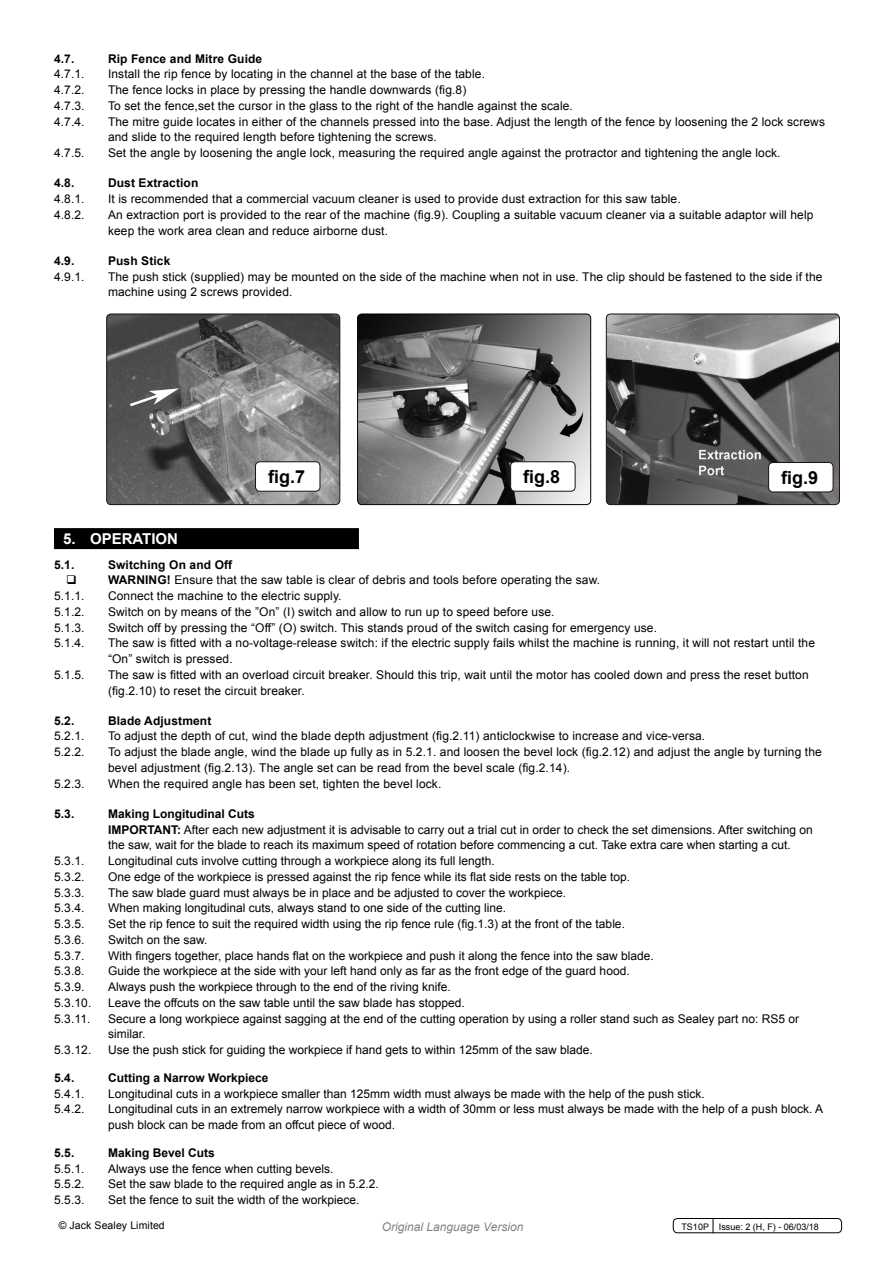
<style>
.page{position:relative;width:893px;height:1263px;background:#fff}
.page>*{position:absolute;margin:0;border:0;box-sizing:border-box;transform-origin:0 0}
.t1{font:700 18px "Arial";color:#000}
.t2{font:700 15px "Arial";color:#fff}
.t3{font:12px/15.8px "Arial";letter-spacing:.01em;color:#000}
.t4{font:700 12px "Arial";letter-spacing:.01em;color:#000}
.t5{font:italic 12px "Arial";color:#808285}
.t6{font:10.5px "Arial";letter-spacing:.01em;color:#000}
.t7{font:9px "Arial";color:#000}
.s1{font-weight:700}
</style>
<div class="page">
<div style="left:54px;top:528px;width:305px;height:21px;background:#000"></div>
<img style="left:107px;top:314px;width:233px;height:191px">
<div style="left:106px;top:314px;width:234px;height:191px;border:1px solid #230d10;border-radius:4px"></div>
<div style="left:255px;top:462px;width:65px;height:29px;background:#fff;border-radius:4px"></div>
<div style="left:255px;top:461px;width:65px;height:31px;border:1px solid #230d10;border-radius:4px"></div>
<img style="left:358px;top:314px;width:233px;height:191px">
<div style="left:357px;top:314px;width:234px;height:191px;border:1px solid #000;border-radius:4px"></div>
<div style="left:511px;top:462px;width:64px;height:29px;background:#fff;border-radius:4px"></div>
<div style="left:510px;top:461px;width:65px;height:31px;border:1px solid #230d10;border-radius:4px"></div>
<img style="left:606px;top:314px;width:233px;height:191px">
<div style="left:606px;top:314px;width:234px;height:191px;border:1px solid #230d10;border-radius:4px"></div>
<div style="left:769px;top:462px;width:64px;height:30px;background:#fff;border-radius:4px"></div>
<div style="left:768px;top:462px;width:65px;height:30px;border:1px solid #230d10;border-radius:4px"></div>
<div style="left:673px;top:1218px;width:169px;height:15px;border:1px solid #000;border-radius:4px"></div>
<svg style="left:713px;top:1218px;width:1px;height:15px"></svg>
<p class="t4" style="left:54px;top:51px;width:22px">4.7.</p>
<p class="t4" style="left:108px;top:51px;width:156px">Rip Fence and Mitre Guide</p>
<p class="t3" style="left:54px;top:67px;width:41px">4.7.1. I</p>
<p class="t3" style="left:111px;top:67px;width:375px">nstall the rip fence by locating in the channel at the base of the table.</p>
<p class="t3" style="left:54px;top:82px;width:32px">4.7.2.</p>
<p class="t3" style="left:108px;top:82px;width:360px">The fence locks in place by pressing the handle downwards (fig.8)</p>
<p class="t3" style="left:54px;top:98px;width:43px">4.7.3. T</p>
<p class="t3" style="left:114px;top:98px;width:460px">o set the fence,set the cursor in the glass to the right of the handle against the scale.</p>
<p class="t3" style="left:54px;top:114px;width:43px">4.7.4. T</p>
<p class="t3" style="left:108px;top:114px;width:718px;text-indent:7px">he mitre guide locates in either of the channels pressed into the base. Adjust the length of the fence by loosening the 2 lock screws and slide to the required length before tightening the screws.</p>
<p class="t3" style="left:54px;top:145px;width:43px">4.7.5. S</p>
<p class="t3" style="left:116px;top:145px;width:666px">et the angle by loosening the angle lock, measuring the required angle against the protractor and tightening the angle lock.</p>
<p class="t4" style="left:54px;top:175px;width:22px">4.8.</p>
<p class="t4" style="left:108px;top:175px;width:92px">Dust Extraction</p>
<p class="t3" style="left:54px;top:191px;width:41px">4.8.1. I</p>
<p class="t3" style="left:111px;top:191px;width:571px">t is recommended that a commercial vacuum cleaner is used to provide dust extraction for this saw table.</p>
<p class="t3" style="left:54px;top:207px;width:32px">4.8.2.</p>
<p class="t3" style="left:108px;top:207px;width:707px">An extraction port is provided to the rear of the machine (fig.9). Coupling a suitable vacuum cleaner via a suitable adaptor will help keep the work area clean and reduce airborne dust.</p>
<p class="t4" style="left:54px;top:253px;width:22px">4.9.</p>
<p class="t4" style="left:108px;top:253px;width:64px">Push Stick</p>
<p class="t3" style="left:54px;top:269px;width:43px">4.9.1. T</p>
<p class="t3" style="left:108px;top:269px;width:716px;text-indent:7px">he push stick (supplied) may be mounted on the side of the machine when not in use. The clip should be fastened to the side if the machine using 2 screws provided.</p>
<h1 class="t1" style="left:268px;top:464px;width:39px">fig.7</h1>
<h1 class="t1" style="left:523px;top:464px;width:39px">fig.8</h1>
<h1 class="t1" style="left:781px;top:465px;width:39px">fig.9</h1>
<p class="t2" style="left:63px;top:529px;width:98px">5. operation</p>
<p class="t4" style="left:54px;top:556px;width:39px">5.1. S</p>
<p class="t3" style="left:108px;top:557px;width:494px;text-indent:8px"><span class="s1">witching On and Off<br>WARNING!</span> Ensure that the saw table is clear of debris and tools before operating the saw.</p>
<p class="t3" style="left:54px;top:588px;width:43px">5.1.1. C</p>
<p class="t3" style="left:117px;top:588px;width:226px">onnect the machine to the electric supply.</p>
<p class="t3" style="left:54px;top:604px;width:43px">5.1.2. S</p>
<p class="t3" style="left:116px;top:604px;width:440px">witch on by means of the ”On” (I ) switch and allow to run up to speed before use.</p>
<p class="t3" style="left:54px;top:620px;width:43px">5.1.3. S</p>
<p class="t3" style="left:116px;top:620px;width:542px">witch off by pressing the “Off” (O) switch. This stands proud of the switch casing for emergency use.</p>
<p class="t3" style="left:54px;top:635px;width:32px">5.1.4.</p>
<p class="t3" style="left:108px;top:635px;width:708px">The saw is fitted with a no-voltage-release switch: if the electric supply fails whilst the machine is running, it will not restart until the “On” switch is pressed.</p>
<p class="t3" style="left:54px;top:667px;width:32px">5.1.5.</p>
<p class="t3" style="left:108px;top:667px;width:702px">The saw is fitted with an overload circuit breaker. Should this trip, wait until the motor has cooled down and press the reset button (fig.2.10) to reset the circuit breaker.</p>
<p class="t4" style="left:54px;top:712px;width:39px">5.2. B</p>
<p class="t4" style="left:117px;top:712px;width:96px">lade Adjustment</p>
<p class="t3" style="left:54px;top:728px;width:32px">5.2.1.</p>
<p class="t3" style="left:108px;top:728px;width:599px">To adjust the depth of cut, wind the blade depth adjustment (fig.2.11) anticlockwise to increase and vice-versa.</p>
<p class="t3" style="left:54px;top:744px;width:32px">5.2.2.</p>
<p class="t3" style="left:108px;top:744px;width:715px">To adjust the blade angle, wind the blade up fully as in 5.2.1. and loosen the bevel lock (fig.2.12) and adjust the angle by turning the bevel adjustment (fig.2.13). The angle set can be read from the bevel scale (fig.2.14).</p>
<p class="t3" style="left:54px;top:776px;width:32px">5.2.3.</p>
<p class="t3" style="left:108px;top:776px;width:335px">When the required angle has been set, tighten the bevel lock.</p>
<p class="t4" style="left:54px;top:806px;width:40px">5.3. M</p>
<p class="t3" style="left:108px;top:806px;width:706px;text-indent:10px"><span class="s1">aking Longitudinal Cuts<br>IMPORTANT:</span> After each new adjustment it is advisable to carry out a trial cut in order to check the set dimensions. After switching on the saw, wait for the blade to reach its maximum speed of rotation before commencing a cut. Take extra care when starting a cut.</p>
<p class="t3" style="left:54px;top:853px;width:43px">5.3.1. L</p>
<p class="t3" style="left:115px;top:853px;width:382px">ongitudinal cuts involve cutting through a workpiece along its full length.</p>
<p class="t3" style="left:54px;top:869px;width:43px">5.3.2. O</p>
<p class="t3" style="left:117px;top:869px;width:514px">ne edge of the workpiece is pressed against the rip fence while its flat side rests on the table top.</p>
<p class="t3" style="left:54px;top:885px;width:43px">5.3.3. T</p>
<p class="t3" style="left:115px;top:885px;width:452px">he saw blade guard must always be in place and be adjusted to cover the workpiece.</p>
<p class="t3" style="left:54px;top:900px;width:32px">5.3.4.</p>
<p class="t3" style="left:108px;top:900px;width:400px">When making longitudinal cuts, always stand to one side of the cutting line.</p>
<p class="t3" style="left:54px;top:916px;width:43px">5.3.5. S</p>
<p class="t3" style="left:116px;top:916px;width:510px">et the rip fence to suit the required width using the rip fence rule (fig.1.3) at the front of the table.</p>
<p class="t3" style="left:54px;top:932px;width:43px">5.3.6. S</p>
<p class="t3" style="left:116px;top:932px;width:93px">witch on the saw.</p>
<p class="t3" style="left:54px;top:948px;width:32px">5.3.7.</p>
<p class="t3" style="left:108px;top:948px;width:547px">With fingers together, place hands flat on the workpiece and push it along the fence into the saw blade.</p>
<p class="t3" style="left:54px;top:963px;width:32px">5.3.8.</p>
<p class="t3" style="left:108px;top:963px;width:523px">Guide the workpiece at the side with your left hand only as far as the front edge of the guard hood.</p>
<p class="t3" style="left:54px;top:979px;width:32px">5.3.9.</p>
<p class="t3" style="left:108px;top:979px;width:344px">Always push the workpiece through to the end of the riving knife.</p>
<p class="t3" style="left:54px;top:995px;width:39px">5.3.10.</p>
<p class="t3" style="left:108px;top:995px;width:358px">Leave the offcuts on the saw table until the saw blade has stopped.</p>
<p class="t3" style="left:54px;top:1010px;width:38px">5.3.11.</p>
<p class="t3" style="left:108px;top:1010px;width:693px">Secure a long workpiece against sagging at the end of the cutting operation by using a roller stand such as Sealey part no: RS5 or similar.</p>
<p class="t3" style="left:54px;top:1042px;width:39px">5.3.12.</p>
<p class="t3" style="left:108px;top:1042px;width:486px">Use the push stick for guiding the workpiece if hand gets to within 125mm of the saw blade.</p>
<p class="t4" style="left:54px;top:1069px;width:22px">5.4.</p>
<p class="t4" style="left:108px;top:1069px;width:162px">Cutting a Narrow Workpiece</p>
<p class="t3" style="left:54px;top:1085px;width:43px">5.4.1. L</p>
<p class="t3" style="left:115px;top:1085px;width:592px">ongitudinal cuts in a workpiece smaller than 125mm width must always be made with the help of the push stick.</p>
<p class="t3" style="left:54px;top:1101px;width:43px">5.4.2. L</p>
<p class="t3" style="left:108px;top:1101px;width:717px;text-indent:7px">ongitudinal cuts in an extremely narrow workpiece with a width of 30mm or less must always be made with the help of a push block. A push block can be made from an offcut piece of wood.</p>
<p class="t4" style="left:54px;top:1144px;width:40px">5.5. M</p>
<p class="t4" style="left:118px;top:1144px;width:98px">aking Bevel Cuts</p>
<p class="t3" style="left:54px;top:1160px;width:32px">5.5.1.</p>
<p class="t3" style="left:108px;top:1160px;width:227px">Always use the fence when cutting bevels.</p>
<p class="t3" style="left:54px;top:1176px;width:43px">5.5.2. S</p>
<p class="t3" style="left:116px;top:1176px;width:264px">et the saw blade to the required angle as in 5.2.2.</p>
<p class="t3" style="left:54px;top:1192px;width:43px">5.5.3. S</p>
<p class="t3" style="left:116px;top:1192px;width:245px">et the fence to suit the width of the workpiece.</p>
<p class="t6" style="left:59px;top:1218px;width:108px">© Jack Sealey Limited</p>
<p class="t5" style="left:382px;top:1219px;width:143px">Original Language Version</p>
<p class="t7" style="left:681px;top:1221px;width:139px">TS 10P Issue: 2 (H, F) - 06/03/18</p>
</div>
